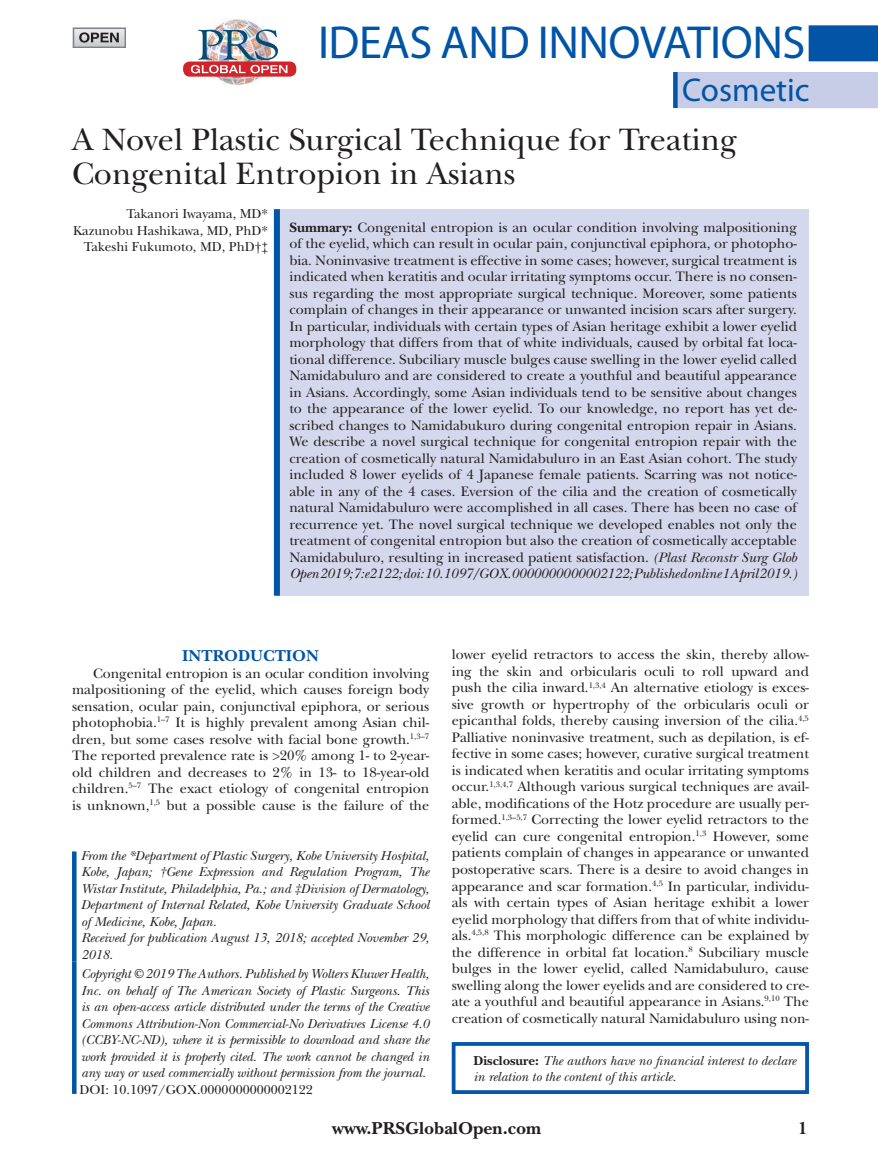
<style>
.page{position:relative;width:878px;height:1175px;background:#fff}
.page>*{position:absolute;margin:0;border:0;box-sizing:border-box;transform-origin:0 0}
.t1{font:46.5px "Myriad Pro";letter-spacing:-.01em;color:#0154a6}
.t2{font:33px "Myriad Pro";color:#0154a6}
.t3{font:32.25px/34.5px "New Baskerville";color:#231f20}
.t4{font:700 18px "New Baskerville";color:#231f20}
.t5{font:700 16.5px "New Baskerville";color:#0154a6}
.t6{font:14.25px/16.5px "New Baskerville";color:#231f20;text-align:justify}
.t7{font:italic 13.5px/16.5px "New Baskerville";color:#231f20}
.t8{font:13.5px/16.5px "New Baskerville";color:#231f20;text-align:right}
.s1{font-weight:700}
.s2{font-style:italic}
.s3{font-weight:700;font-style:normal}
</style>
<div class="page">
<div style="left:73px;top:28px;width:52px;height:20px;border:2px solid #808285"></div>
<svg style="left:79px;top:32px;width:40px;height:11px"></svg>
<img style="left:214px;top:20px;width:48px;height:64px">
<svg style="left:183px;top:61px;width:113px;height:16px"></svg>
<img style="left:191px;top:29px;width:96px;height:44px">
<hr style="left:72px;top:851px;width:4px;height:110px;background:#0154a6">
<div style="left:277px;top:209px;width:531px;height:387px;background:#d4d8ec"></div>
<div style="left:274px;top:209px;width:6px;height:387px;background:#0154a6"></div>
<div style="left:452px;top:1042px;width:356px;height:52px;border:4px solid #0154a6"></div>
<div style="left:677px;top:72px;width:201px;height:36px;background:#c7cde7"></div>
<hr style="left:72px;top:961px;width:4px;height:132px;background:#0154a6">
<div style="left:808px;top:25px;width:70px;height:36px;background:#0154a6"></div>
<h1 class="t1" style="left:318px;top:14px;width:489px">IDEAS AND INNOVATIONS</h1>
<h2 class="t2" style="left:682px;top:69px;width:129px">COSMETIC</h2>
<h3 class="t3" style="left:72px;top:122px;width:666px">A Novel Plastic Surgical Technique for Treating<br>Congenital Entropion in Asians</h3>
<p class="t8" style="left:73px;top:206px;width:196px">Takanori Iwayama, MD*<br>Kazunobu Hashikawa, MD, PhD*<br>Takeshi Fukumoto, MD, PhD†‡</p>
<p class="t6" style="left:289px;top:219px;width:509px"><span class="s1">Summary:</span> Congenital entropion is an ocular condition involving malpositioning of the eyelid, which can result in ocular pain, conjunctival epiphora, or photopho&shy;bia. Noninvasive treatment is effective in some cases; however, surgical treatment is indicated when keratitis and ocular irritating symptoms occur. There is no consen&shy;sus regarding the most appropriate surgical technique. Moreover, some patients complain of changes in their appearance or unwanted incision scars after surgery.<br>In particular, individuals with certain types of Asian heritage exhibit a lower eyelid morphology that differs from that of white individuals, caused by orbital fat loca&shy;tional difference. Subciliary muscle bulges cause swelling in the lower eyelid called Namidabuluro and are considered to create a youthful and beautiful appearance in Asians. Accordingly, some Asian individuals tend to be sensitive about changes to the appearance of the lower eyelid. To our knowledge, no report has yet de&shy;scribed changes to Namidabukuro during congenital entropion repair in Asians.<br>We describe a novel surgical technique for congenital entropion repair with the creation of cosmetically natural Namidabuluro in an East Asian cohort. The study included 8 lower eyelids of 4 Japanese female patients. Scarring was not notice&shy;able in any of the 4 cases. Eversion of the cilia and the creation of cosmetically natural Namidabuluro were accomplished in all cases. There has been no case of recurrence yet. The novel surgical technique we developed enables not only the treatment of congenital entropion but also the creation of cosmetically acceptable Namidabuluro, resulting in increased patient satisfaction. <span class="s2">(Plast Reconstr Surg Glob Open 2019;7:e2122; doi: 10.1097/GOX.0000000000002122; Published online 1 April 2019.)</span></p>
<p class="t5" style="left:182px;top:646px;width:138px">INTRODUCTION</p>
<p class="t6" style="left:72px;top:665px;width:359px;text-indent:21px">Congenital entropion is an ocular condition involving malpositioning of the eyelid, which causes foreign body sensation, ocular pain, conjunctival epiphora, or serious photophobia.<sup>1–7</sup> It is highly prevalent among Asian chil&shy;dren, but some cases resolve with facial bone growth.<sup>1,3–7<br></sup>The reported prevalence rate is &gt;20% among 1- to 2-year&shy;old children and decreases to 2% in 13- to 18-year-old children.<sup>5–7</sup> The exact etiology of congenital entropion is unknown,<sup>1,5</sup> but a possible cause is the failure of the</p>
<p class="t7" style="left:81px;top:847px;width:350px">From the *Department of Plastic Surgery, Kobe University Hospital, Kobe, Japan; †Gene Expression and Regulation Program, The Wistar Institute, Philadelphia, Pa.; and ‡Division of Dermatology, Department of Internal Related, Kobe University Graduate School of Medicine, Kobe, Japan.<br>Received for publication August 13, 2018; accepted November 29, 2018.</p>
<p class="t7" style="left:81px;top:965px;width:350px;text-align:justify">Copyright © 2019 The Authors. Published by Wolters Kluwer Health, Inc. on behalf of The American Society of Plastic Surgeons. This is an open-access article distributed under the terms of the Creative Commons Attribution-Non Commercial-No Derivatives License 4.0 (CCBY-NC-ND), where it is permissible to download and share the work provided it is properly cited. The work cannot be changed in any way or used commercially without permission from the journal.</p>
<p class="t8" style="left:80px;top:1081px;width:235px">DOI: 10.1097/GOX.0000000000002122</p>
<p class="t6" style="left:451px;top:646px;width:359px">lower eyelid retractors to access the skin, thereby allow&shy;ing the skin and orbicularis oculi to roll upward and push the cilia inward.<sup>1,3,4</sup> An alternative etiology is exces&shy;sive growth or hypertrophy of the orbicularis oculi or epicanthal folds, thereby causing inversion of the cilia.<sup>4,5<br></sup>Palliative noninvasive treatment, such as depilation, is ef&shy;fective in some cases; however, curative surgical treatment is indicated when keratitis and ocular irritating symptoms occur.<sup>1,3,4,7</sup> Although various surgical techniques are avail&shy;able, modifications of the Hotz procedure are usually per&shy;formed.<sup>1,3–5,7</sup> Correcting the lower eyelid retractors to the eyelid can cure congenital entropion.<sup>1,3</sup> However, some patients complain of changes in appearance or unwanted postoperative scars. There is a desire to avoid changes in appearance and scar formation.<sup>4,5</sup> In particular, individu&shy;als with certain types of Asian heritage exhibit a lower eyelid morphology that differs from that of white individu&shy;als.<sup>4,5,8</sup> This morphologic difference can be explained by the difference in orbital fat location.<sup>8</sup> Subciliary muscle bulges in the lower eyelid, called Namidabuluro, cause swelling along the lower eyelids and are considered to cre&shy;ate a youthful and beautiful appearance in Asians.<sup>9,10</sup> The creation of cosmetically natural Namidabuluro using non-</p>
<p class="t7" style="left:473px;top:1052px;width:324px"><span class="s3">Disclosure:</span> The authors have no financial interest to declare in relation to the content of this article.</p>
<p class="t4" style="left:332px;top:1118px;width:210px">www.PRSGlobalOpen.com</p>
<p class="t4" style="left:798px;top:1118px;width:11px">1</p>
</div>
